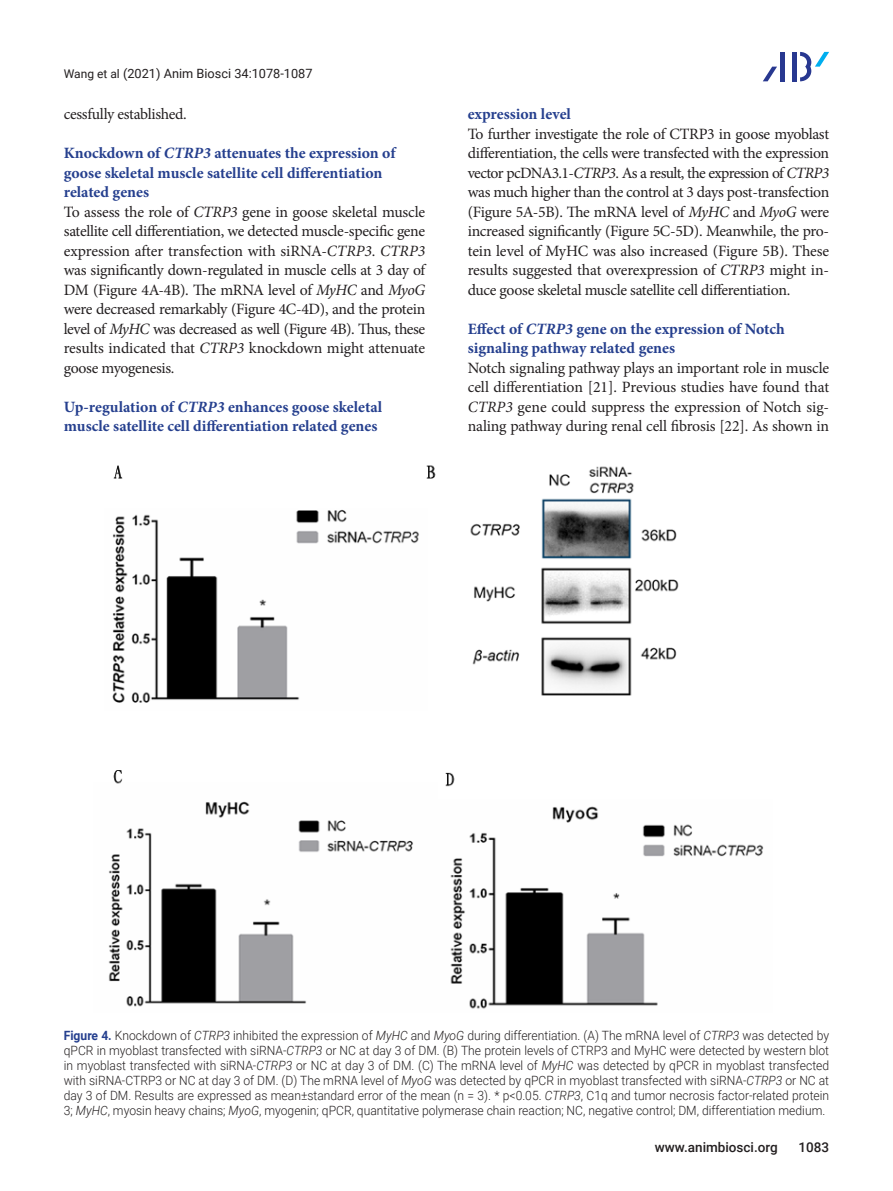
<style>
.page{position:relative;width:893px;height:1191px;background:#fff}
.page>*{position:absolute;margin:0;border:0;box-sizing:border-box;transform-origin:0 0}
.본문{font:15.75px/19.5px "Minion Pro";letter-spacing:-.02em;color:#231f20;text-align:justify}
.중제목{font:700 15.75px/19.5px "Minion Pro";color:#253f8e}
.t1{font:500 13.5px "Roboto";color:#231f20}
.표_그림__제목{font:300 12.75px/15px "Roboto";color:#231f20;text-align:justify;scale:.95 1}
.t2{font:12.75px "Roboto";color:#231f20}
.s1{font-size:12px}
.s2{font-style:italic}
.s3{font-weight:700;color:#253f8e}
</style>
<div class="page">
<div style="left:792px;top:52px;width:5px;height:29px;background:#283890"></div>
<hr style="left:781px;top:52px;width:4px;height:29px;background:#283890">
<svg style="left:763px;top:67px;width:14px;height:14px"></svg>
<svg style="left:800px;top:52px;width:29px;height:29px"></svg>
<img style="left:108px;top:465px;width:656px;height:544px">
<p class="t2" style="left:64px;top:65px;width:250px"><span class="s1">Wang et al</span> (2021) Anim Biosci 34:1078-1087</p>
<p class="본문" style="left:64px;top:105px;width:124px">cessfully established.</p>
<p class="중제목" style="left:64px;top:143px;width:333px">Knockdown of <span class="s2">CTRP3</span> attenuates the expression of goose skeletal muscle satellite cell differentiation related genes</p>
<p class="본문" style="left:64px;top:202px;width:363px">To assess the role of <span class="s2">CTRP3</span> gene in goose skeletal muscle satellite cell differentiation, we detected muscle-specific gene expression after transfection with siRNA-<span class="s2">CTRP3</span>. <span class="s2">CTRP3 </span>was significantly down-regulated in muscle cells at 3 day of DM (Figure 4A-4B). The mRNA level of <span class="s2">MyHC</span> and <span class="s2">MyoG </span>were decreased remarkably (Figure 4C-4D), and the protein level of <span class="s2">MyHC</span> was decreased as well (Figure 4B). Thus, these results indicated that <span class="s2">CTRP3</span> knockdown might attenuate goose myogenesis.</p>
<p class="중제목" style="left:64px;top:397px;width:320px">Up-regulation of <span class="s2">CTRP3</span> enhances goose skeletal muscle satellite cell differentiation related genes</p>
<p class="중제목" style="left:468px;top:104px;width:105px">expression level</p>
<p class="본문" style="left:468px;top:124px;width:363px">To further investigate the role of CTRP3 in goose myoblast differentiation, the cells were transfected with the expression vector pcDNA3.1-<span class="s2">CTRP3</span>. As a result, the expression of <span class="s2">CTRP3 </span>was much higher than the control at 3 days post-transfection (Figure 5A-5B). The mRNA level of <span class="s2">MyHC</span> and <span class="s2">MyoG</span> were increased significantly (Figure 5C-5D). Meanwhile, the pro&shy;tein level of MyHC was also increased (Figure 5B). These results suggested that overexpression of <span class="s2">CTRP3</span> might in&shy;duce goose skeletal muscle satellite cell differentiation.</p>
<p class="중제목" style="left:468px;top:319px;width:318px">Effect of <span class="s2">CTRP3</span> gene on the expression of Notch signaling pathway related genes</p>
<p class="본문" style="left:468px;top:358px;width:363px">Notch signaling pathway plays an important role in muscle cell differentiation [21]. Previous studies have found that <span class="s2">CTRP3</span> gene could suppress the expression of Notch sig&shy;naling pathway during renal cell fibrosis [22]. As shown in</p>
<p class="표_그림__제목" style="left:64px;top:1027px;width:807px"><span class="s3">Figure 4.</span> Knockdown of <span class="s2">CTRP3</span> inhibited the expression of <span class="s2">MyHC</span> and <span class="s2">MyoG</span> during differentiation. (A) The mRNA level of <span class="s2">CTRP3</span> was detected by qPCR in myoblast transfected with siRNA-<span class="s2">CTRP3</span> or NC at day 3 of DM. (B) The protein levels of CTRP3 and MyHC were detected by western blot in myoblast transfected with siRNA-<span class="s2">CTRP3</span> or NC at day 3 of DM. (C) The mRNA level of <span class="s2">MyHC</span> was detected by qPCR in myoblast transfected with siRNA-CTRP3 or NC at day 3 of DM. (D) The mRNA level of <span class="s2">MyoG</span> was detected by qPCR in myoblast transfected with siRNA-<span class="s2">CTRP3</span> or NC at day 3 of DM. Results are expressed as mean±standard error of the mean (n = 3). * p&lt;0.05. <span class="s2">CTRP3</span>, C1q and tumor necrosis factor-related protein 3; <span class="s2">MyHC</span>, myosin heavy chains; <span class="s2">MyoG</span>, myogenin; qPCR, quantitative polymerase chain reaction; NC, negative control; DM, differentiation medium.</p>
<p class="t1" style="left:655px;top:1137px;width:125px">www.animbiosci.org</p>
<p class="t1" style="left:798px;top:1137px;width:32px">1083</p>
</div>
